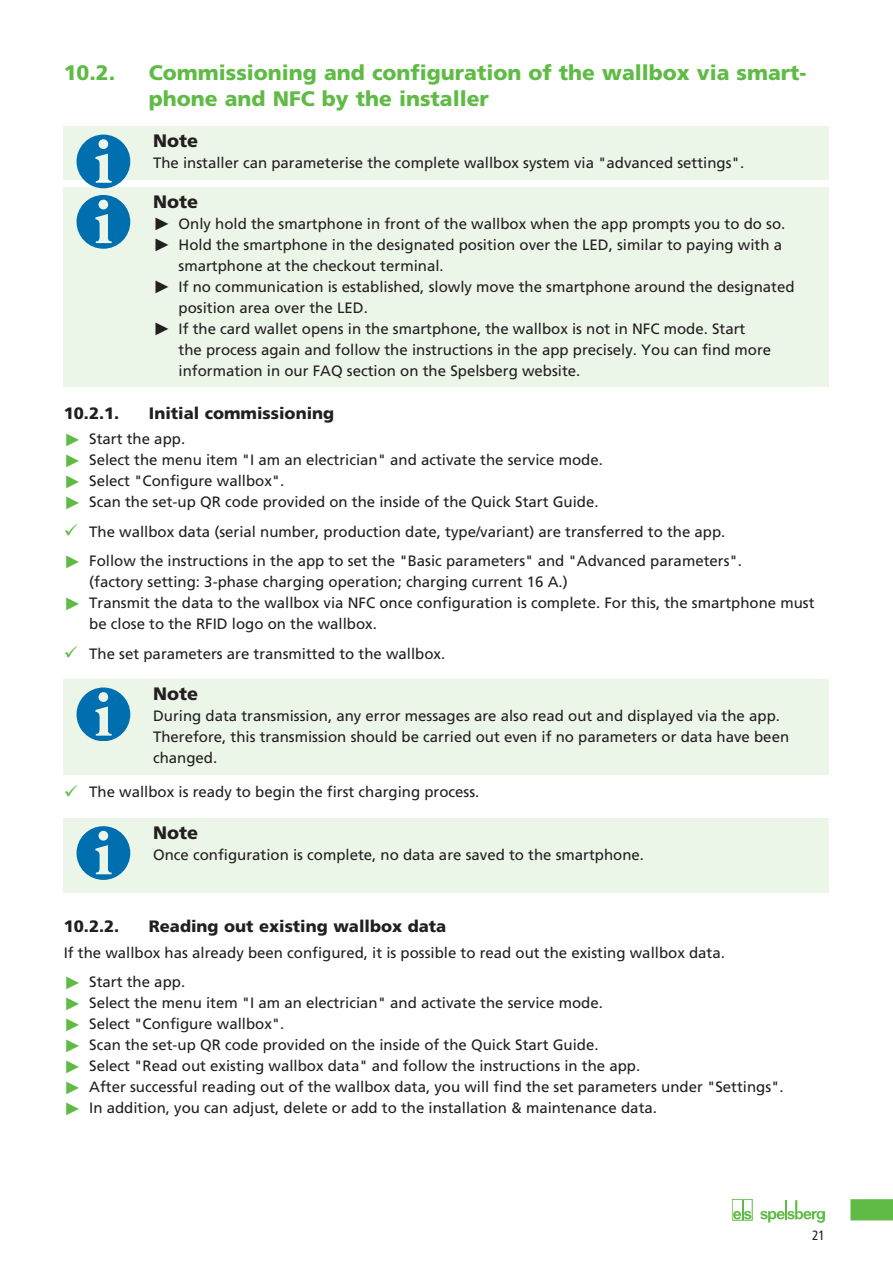
<style>
.page{position:relative;width:893px;height:1263px;background:#fff}
.page>*{position:absolute;margin:0;border:0;box-sizing:border-box;transform-origin:0 0}
.t1{font:900 21px/25.2px "Frutiger";color:#60bb46}
.Note{font:900 18px "Frutiger";color:#231f20}
.t2{font:900 16.5px "Frutiger";color:#231f20}
.WarningText{font:15px/21px "Frutiger";color:#231f20}
.Fließtext{font:15px "Frutiger";color:#231f20}
.t3{font:condensed 13.5px "Frutiger";color:#231f20}
.s1{font-family:"Arial";font-size:18px}
.s2{font-family:"Arial";font-size:18px;color:#60bb46}
</style>
<div class="page">
<div style="left:732px;top:1199px;width:20px;height:21px;border:1px solid #60bb46"></div>
<svg style="left:760px;top:1200px;width:65px;height:23px"></svg>
<svg style="left:733px;top:1200px;width:18px;height:19px"></svg>
<svg style="left:850px;top:1199px;width:43px;height:21px"></svg>
<div style="left:64px;top:126px;width:765px;height:29px;background:#ecf6e8"></div>
<div style="left:64px;top:152px;width:765px;height:28px;background:#ecf6e8"></div>
<div style="left:64px;top:187px;width:765px;height:29px;background:#ecf6e8"></div>
<div style="left:64px;top:212px;width:765px;height:28px;background:#ecf6e8"></div>
<div style="left:64px;top:233px;width:765px;height:49px;background:#ecf6e8"></div>
<div style="left:64px;top:275px;width:765px;height:49px;background:#ecf6e8"></div>
<div style="left:64px;top:317px;width:765px;height:70px;background:#ecf6e8"></div>
<div style="left:64px;top:679px;width:765px;height:29px;background:#ecf6e8"></div>
<div style="left:64px;top:705px;width:765px;height:70px;background:#ecf6e8"></div>
<div style="left:64px;top:818px;width:765px;height:29px;background:#ecf6e8"></div>
<div style="left:64px;top:844px;width:765px;height:48px;background:#ecf6e8"></div>
<svg style="left:77px;top:135px;width:53px;height:53px"></svg>
<svg style="left:77px;top:195px;width:53px;height:53px"></svg>
<svg style="left:77px;top:687px;width:53px;height:54px"></svg>
<svg style="left:77px;top:826px;width:53px;height:54px"></svg>
<p class="t1" style="left:64px;top:60px;width:53px">10.2.</p>
<p class="t1" style="left:149px;top:60px;width:659px">Commissioning and configuration of the wallbox via smart&shy;phone and NFC by the installer</p>
<p class="Note" style="left:153px;top:130px;width:47px">Note</p>
<p class="WarningText" style="left:153px;top:152px;width:593px">The installer can parameterise the complete wallbox system via "advanced settings".</p>
<p class="Note" style="left:153px;top:190px;width:47px">Note</p>
<p class="WarningText" style="left:153px;top:213px;width:634px"><span class="s1">►</span> Only hold the smartphone in front of the wallbox when the app prompts you to do so.</p>
<p class="WarningText" style="left:179px;top:234px;width:605px;text-indent:-26px"><span class="s1">►</span> Hold the smartphone in the designated position over the LED, similar to paying with a smartphone at the checkout terminal.</p>
<p class="WarningText" style="left:179px;top:276px;width:617px;text-indent:-26px"><span class="s1">►</span> If no communication is established, slowly move the smartphone around the designated position area over the LED.</p>
<p class="WarningText" style="left:179px;top:318px;width:594px;text-indent:-26px"><span class="s1">►</span> If the card wallet opens in the smartphone, the wallbox is not in NFC mode. Start the process again and follow the instructions in the app precisely. You can find more information in our FAQ section on the Spelsberg website.</p>
<p class="t2" style="left:64px;top:403px;width:57px">10.2.1.</p>
<p class="t2" style="left:149px;top:403px;width:187px">Initial commissioning</p>
<p class="WarningText" style="left:64px;top:428px;width:123px"><span class="s2">►</span> Start the app.</p>
<p class="WarningText" style="left:64px;top:449px;width:541px"><span class="s2">►</span> Select the menu item "I am an electrician" and activate the service mode.</p>
<p class="WarningText" style="left:64px;top:470px;width:222px"><span class="s2">►</span> Select "Configure wallbox".</p>
<p class="WarningText" style="left:64px;top:491px;width:536px"><span class="s2">►</span> Scan the set-up QR code provided on the inside of the Quick Start Guide.</p>
<p class="WarningText" style="left:89px;top:521px;width:638px">The wallbox data (serial number, production date, type/variant) are transferred to the app.</p>
<p class="WarningText" style="left:89px;top:550px;width:654px;text-indent:-26px"><span class="s2">►</span> Follow the instructions in the app to set the "Basic parameters" and "Advanced parameters". (factory setting: 3-phase charging operation; charging current 16 A.)</p>
<p class="WarningText" style="left:89px;top:592px;width:727px;text-indent:-26px"><span class="s2">►</span> Transmit the data to the wallbox via NFC once configuration is complete. For this, the smartphone must be close to the RFID logo on the wallbox.</p>
<p class="WarningText" style="left:89px;top:643px;width:357px">The set parameters are transmitted to the wallbox.</p>
<p class="Note" style="left:153px;top:683px;width:47px">Note</p>
<p class="WarningText" style="left:153px;top:705px;width:638px">During data transmission, any error messages are also read out and displayed via the app.<br>Therefore, this transmission should be carried out even if no parameters or data have been changed.</p>
<p class="WarningText" style="left:89px;top:781px;width:392px">The wallbox is ready to begin the first charging process.</p>
<p class="Note" style="left:153px;top:821px;width:47px">Note</p>
<p class="WarningText" style="left:153px;top:844px;width:492px">Once configuration is complete, no data are saved to the smartphone.</p>
<p class="t2" style="left:64px;top:917px;width:57px">10.2.2.</p>
<p class="t2" style="left:149px;top:917px;width:299px">Reading out existing wallbox data</p>
<p class="Fließtext" style="left:64px;top:944px;width:663px">If the wallbox has already been configured, it is possible to read out the existing wallbox data.</p>
<p class="WarningText" style="left:64px;top:971px;width:123px"><span class="s2">►</span> Start the app.</p>
<p class="WarningText" style="left:64px;top:992px;width:541px"><span class="s2">►</span> Select the menu item "I am an electrician" and activate the service mode.</p>
<p class="WarningText" style="left:64px;top:1013px;width:222px"><span class="s2">►</span> Select "Configure wallbox".</p>
<p class="WarningText" style="left:64px;top:1034px;width:536px"><span class="s2">►</span> Scan the set-up QR code provided on the inside of the Quick Start Guide.</p>
<p class="WarningText" style="left:64px;top:1055px;width:578px"><span class="s2">►</span> Select "Read out existing wallbox data" and follow the instructions in the app.</p>
<p class="WarningText" style="left:64px;top:1076px;width:721px"><span class="s2">►</span> After successful reading out of the wallbox data, you will find the set parameters under "Settings".</p>
<p class="WarningText" style="left:64px;top:1097px;width:595px"><span class="s2">►</span> In addition, you can adjust, delete or add to the installation &amp; maintenance data.</p>
<p class="t3" style="left:812px;top:1227px;width:14px">21</p>
</div>
